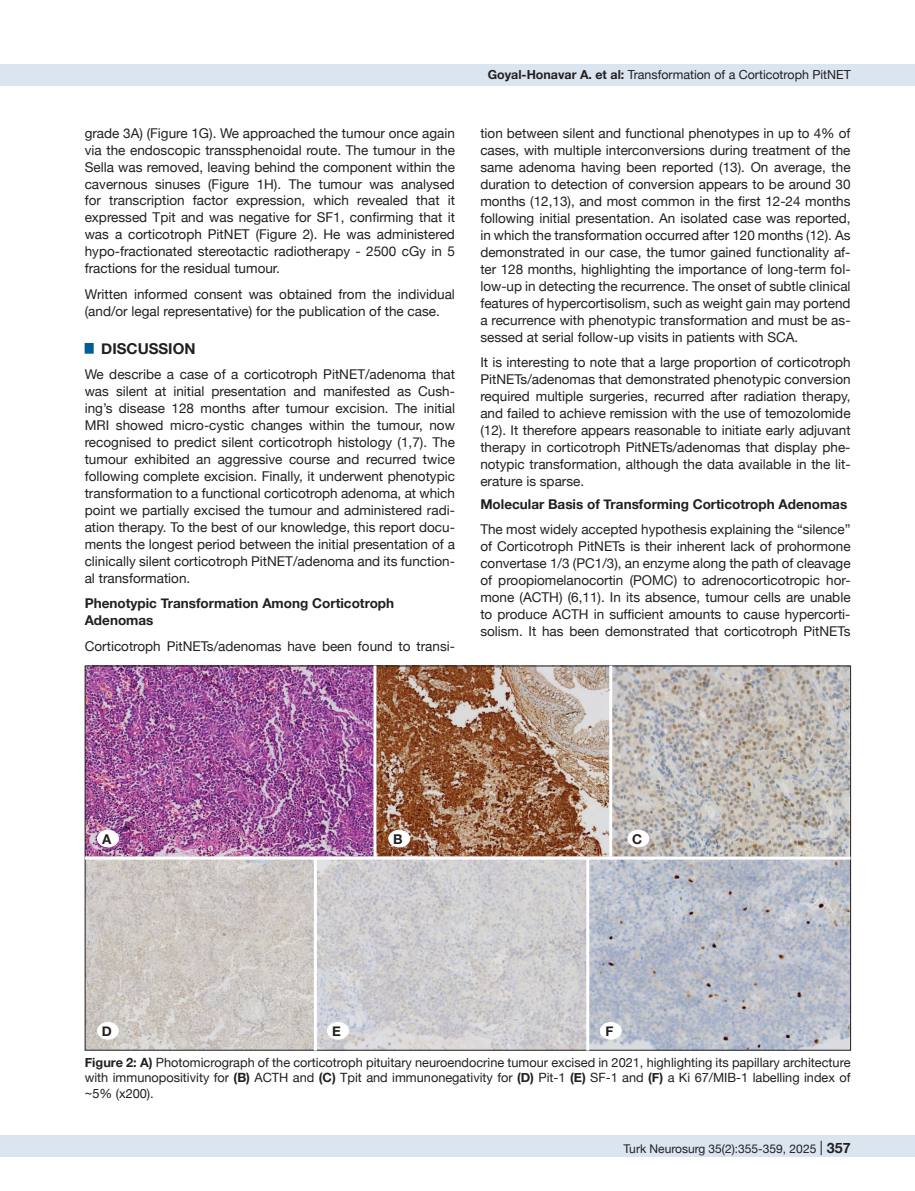
<style>
.page{position:relative;width:915px;height:1191px;background:#fff}
.page>*{position:absolute;margin:0;border:0;box-sizing:border-box;transform-origin:0 0}
.t1{font:700 15px "Helvetica Neue";color:#231f20}
.t2{font:13.5px/17px "Helvetica Neue";color:#231f20;text-align:justify}
.t3{font:700 13.5px/17px "Helvetica Neue";color:#231f20}
.t4{font:12.75px/15.8px "Helvetica Neue";color:#231f20;text-align:justify}
.t5{font:12.45px "Helvetica Neue";color:#231f20}
.t6{font:12px "Helvetica Neue";color:#231f20}
.s1{font-weight:700}
.s2{font-size:14.25px}
.s3{font-weight:700;font-size:14.25px}
</style>
<div class="page">
<div style="left:0;top:1135px;width:914px;height:22px;background:#dbe5f0"></div>
<div style="left:0;top:64px;width:914px;height:21px;background:#dbe5f0"></div>
<img style="left:87px;top:667px;width:761px;height:381px">
<div style="left:97px;top:830px;width:21px;height:17px;background:#fff;border-radius:50%"></div>
<div style="left:97px;top:830px;width:21px;height:17px;border:1px solid #fff;border-radius:50%"></div>
<div style="left:388px;top:830px;width:21px;height:17px;background:#fff;border-radius:50%"></div>
<div style="left:388px;top:830px;width:22px;height:17px;border:1px solid #fff;border-radius:50%"></div>
<div style="left:627px;top:830px;width:21px;height:17px;background:#fff;border-radius:50%"></div>
<div style="left:627px;top:830px;width:21px;height:17px;border:1px solid #fff;border-radius:50%"></div>
<div style="left:97px;top:1022px;width:21px;height:17px;background:#fff;border-radius:50%"></div>
<div style="left:97px;top:1022px;width:21px;height:17px;border:1px solid #fff;border-radius:50%"></div>
<div style="left:327px;top:1022px;width:21px;height:17px;background:#fff;border-radius:50%"></div>
<div style="left:327px;top:1022px;width:21px;height:17px;border:1px solid #fff;border-radius:50%"></div>
<div style="left:600px;top:1022px;width:21px;height:17px;background:#fff;border-radius:50%"></div>
<div style="left:600px;top:1022px;width:21px;height:17px;border:1px solid #fff;border-radius:50%"></div>
<hr style="left:85px;top:856px;width:765px;height:3px;background:#fff">
<hr style="left:373px;top:665px;width:3px;height:191px;background:#fff">
<hr style="left:609px;top:665px;width:3px;height:191px;background:#fff">
<hr style="left:586px;top:858px;width:3px;height:192px;background:#fff">
<hr style="left:314px;top:858px;width:3px;height:192px;background:#fff">
<p class="t2" style="left:85px;top:125px;width:371px">grade 3A) (Figure 1G). We approached the tumour once again via the endoscopic transsphenoidal route. The tumour in the Sella was removed, leaving behind the component within the cavernous sinuses (Figure 1H). The tumour was analysed for transcription factor expression, which revealed that it expressed Tpit and was negative for SF1, confirming that it was a corticotroph PitNET (Figure 2). He was administered hypo-fractionated stereotactic radiotherapy - 2500 cGy in 5 fractions for the residual tumour.</p>
<p class="t2" style="left:85px;top:286px;width:371px">Written informed consent was obtained from the individual (and/or legal representative) for the publication of the case.</p>
<p class="t1" style="left:85px;top:337px;width:112px"><sup>█</sup> DISCUSSION</p>
<p class="t2" style="left:85px;top:367px;width:371px">We describe a case of a corticotroph PitNET/adenoma that was silent at initial presentation and manifested as Cush&shy;ing’s disease 128 months after tumour excision. The initial MRI showed micro-cystic changes within the tumour, now recognised to predict silent corticotroph histology (1,7). The tumour exhibited an aggressive course and recurred twice following complete excision. Finally, it underwent phenotypic transformation to a functional corticotroph adenoma, at which point we partially excised the tumour and administered radi&shy;ation therapy. To the best of our knowledge, this report docu&shy;ments the longest period between the initial presentation of a clinically silent corticotroph PitNET/adenoma and its function&shy;al transformation.</p>
<p class="t3" style="left:85px;top:595px;width:311px">Phenotypic Transformation Among Corticotroph<br>Adenomas</p>
<p class="t2" style="left:85px;top:638px;width:371px">Corticotroph PitNETs/adenomas have been found to transi-</p>
<p class="t5" style="left:487px;top:66px;width:364px"><span class="s1">Goyal-Honavar A. et al:</span> Transformation of a Corticotroph PitNET</p>
<p class="t2" style="left:480px;top:125px;width:371px">tion between silent and functional phenotypes in up to 4% of cases, with multiple interconversions during treatment of the same adenoma having been reported (13). On average, the duration to detection of conversion appears to be around 30 months (12,13), and most common in the first 12-24 months following initial presentation. An isolated case was reported, in which the transformation occurred after 120 months (12). As demonstrated in our case, the tumor gained functionality af&shy;ter 128 months, highlighting the importance of long-term fol&shy;low-up in detecting the recurrence. The onset of subtle clinical features of hypercortisolism, such as weight gain may portend a recurrence with phenotypic transformation and must be as&shy;sessed at serial follow-up visits in patients with SCA.</p>
<p class="t2" style="left:480px;top:355px;width:371px">It is interesting to note that a large proportion of corticotroph PitNETs/adenomas that demonstrated phenotypic conversion required multiple surgeries, recurred after radiation therapy, and failed to achieve remission with the use of temozolomide (12). It therefore appears reasonable to initiate early adjuvant therapy in corticotroph PitNETs/adenomas that display phe&shy;notypic transformation, although the data available in the lit&shy;erature is sparse.</p>
<p class="t3" style="left:480px;top:496px;width:368px">Molecular Basis of Transforming Corticotroph Adenomas</p>
<p class="t2" style="left:480px;top:522px;width:371px">The most widely accepted hypothesis explaining the “silence” of Corticotroph PitNETs is their inherent lack of prohormone convertase 1/3 (PC1/3), an enzyme along the path of cleavage of proopiomelanocortin (POMC) to adrenocorticotropic hor&shy;mone (ACTH) (6,11). In its absence, tumour cells are unable to produce ACTH in sufficient amounts to cause hypercorti&shy;solism. It has been demonstrated that corticotroph PitNETs</p>
<p class="t3" style="left:102px;top:830px;width:11px">A</p>
<p class="t3" style="left:393px;top:830px;width:11px">B</p>
<p class="t3" style="left:632px;top:830px;width:12px">C</p>
<p class="t3" style="left:102px;top:1023px;width:12px">D</p>
<p class="t3" style="left:332px;top:1023px;width:10px">E</p>
<p class="t3" style="left:605px;top:1023px;width:10px">F</p>
<p class="t4" style="left:85px;top:1055px;width:767px"><span class="s1">Figure 2: A)</span> Photomicrograph of the corticotroph pituitary neuroendocrine tumour excised in 2021, highlighting its papillary architecture with immunopositivity for <span class="s1">(B)</span> ACTH and <span class="s1">(C)</span> Tpit and immunonegativity for <span class="s1">(D)</span> Pit-1 <span class="s1">(E)</span> SF-1 and <span class="s1">(F)</span> a Ki 67/MIB-1 labelling index of ~5% (x200).</p>
<p class="t6" style="left:623px;top:1140px;width:250px">Turk Neurosurg 35(2):355-359, 2025 <span class="s2">|</span> <span class="s3">357357</span></p>
</div>
